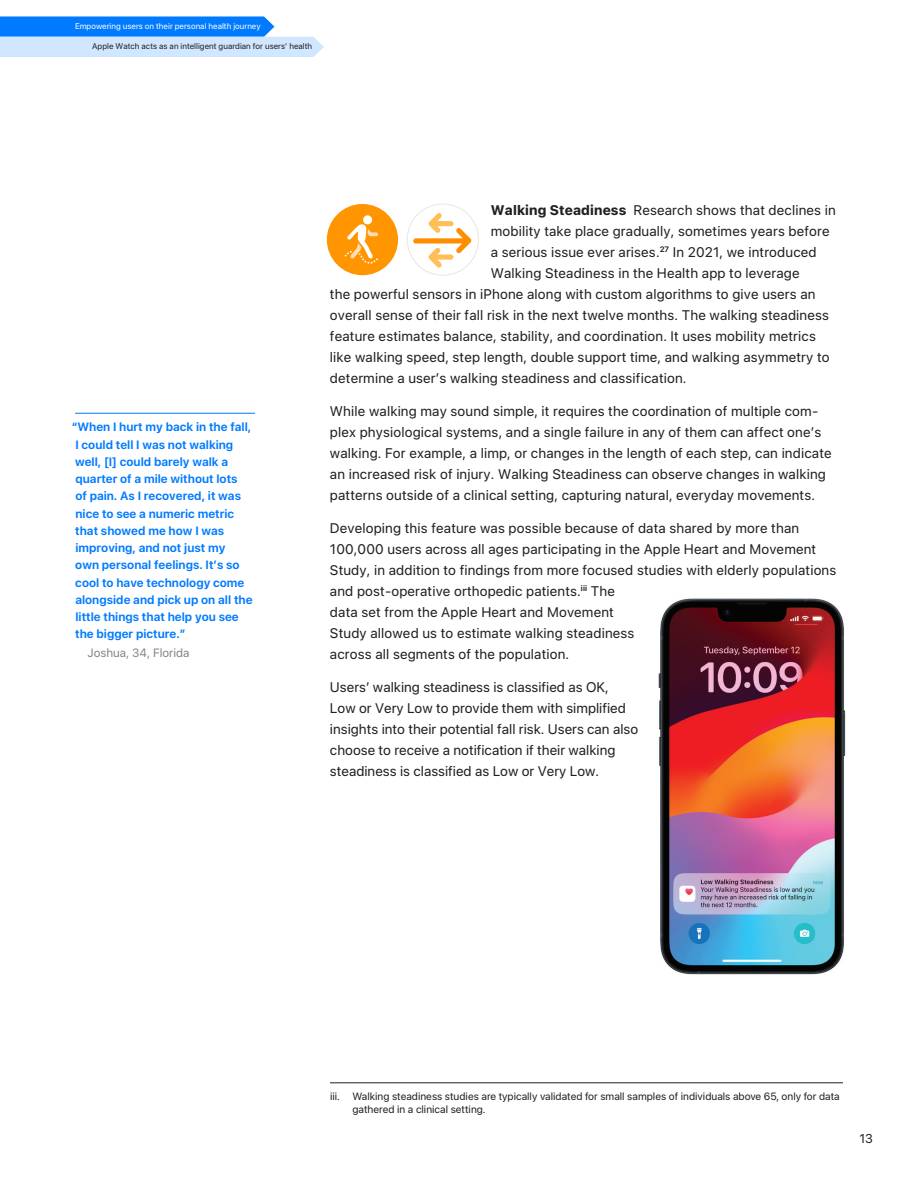
<style>
.page{position:relative;width:918px;height:1188px;background:#fff}
.page>*{position:absolute;margin:0;border:0;box-sizing:border-box;transform-origin:0 0}
.t1{font:13.8px/21px "SF Hello";letter-spacing:.01em;color:#231f20}
.t2{font:12.75px "SF Hello";color:#231f20}
.t3{font:600 12px/17.2px "SF Hello";color:#007aff}
.t4{font:12px "SF Hello";color:#878485}
.t5{font:10.5px/13.5px "SF Hello";color:#231f20}
.t6{font:8.25px "SF Hello";color:#231f20}
.t7{font:8.25px "SF Hello";color:#fff}
.s1{font-weight:700}
</style>
<div class="page">
<hr style="left:330px;top:1083px;width:513px;height:1px;background:#231f20">
<hr style="left:75px;top:413px;width:180px;height:1px;background:#007aff">
<svg style="left:413px;top:228px;width:59px;height:40px"></svg>
<svg style="left:428px;top:213px;width:26px;height:20px"></svg>
<div style="left:407px;top:204px;width:72px;height:72px;border:1px solid #e7e7dd;border-radius:50%"></div>
<svg style="left:0;top:16px;width:324px;height:41px;background:#80bcff"></svg>
<div style="left:327px;top:204px;width:71px;height:71px;background:#ff9500;border-radius:36px"></div>
<svg style="left:345px;top:215px;width:33px;height:47px"></svg>
<img style="left:658px;top:598px;width:188px;height:377px">
<p class="t7" style="left:75px;top:21px;width:187px">Empowering users on their personal health journey</p>
<p class="t6" style="left:92px;top:41px;width:221px">Apple Watch acts as an intelligent guardian for users’ health</p>
<p class="t3" style="left:72px;top:419px;width:182px">“When I hurt my back in the fall,<br>I could tell I was not walking well, [I] could barely walk a quarter of a mile without lots<br>of pain. As I recovered, it was nice to see a numeric metric that showed me how I was improving, and not just my<br>own personal feelings. It’s so cool to have technology come alongside and pick up on all the little things that help you see the bigger picture.”</p>
<p class="t4" style="left:88px;top:646px;width:103px">Joshua, 34, Florida</p>
<p class="t1" style="left:491px;top:199px;width:346px"><span class="s1">Walking Steadiness</span> Research shows that declines in</p>
<p class="t1" style="left:491px;top:220px;width:340px">mobility take place gradually, sometimes years before</p>
<p class="t1" style="left:491px;top:241px;width:327px">a serious issue ever arises.<sup>27</sup> In 2021, we introduced</p>
<p class="t1" style="left:491px;top:262px;width:310px">Walking Steadiness in the Health app to leverage</p>
<p class="t1" style="left:330px;top:283px;width:487px">the powerful sensors in iPhone along with custom algorithms to give users an</p>
<p class="t1" style="left:330px;top:304px;width:501px">overall sense of their fall risk in the next twelve months. The walking steadiness</p>
<p class="t1" style="left:330px;top:325px;width:487px">feature estimates balance, stability, and coordination. It uses mobility metrics</p>
<p class="t1" style="left:330px;top:346px;width:501px">like walking speed, step length, double support time, and walking asymmetry to</p>
<p class="t1" style="left:330px;top:367px;width:358px">determine a user’s walking steadiness and classification.</p>
<p class="t1" style="left:330px;top:400px;width:503px">While walking may sound simple, it requires the coordination of multiple com&shy;plex physiological systems, and a single failure in any of them can affect one’s walking. For example, a limp, or changes in the length of each step, can indicate an increased risk of injury. Walking Steadiness can observe changes in walking patterns outside of a clinical setting, capturing natural, everyday movements.</p>
<p class="t1" style="left:330px;top:517px;width:508px">Developing this feature was possible because of data shared by more than 100,000 users across all ages participating in the Apple Heart and Movement Study, in addition to findings from more focused studies with elderly populations and post-operative orthopedic patients.<sup>iii</sup> The<br>data set from the Apple Heart and Movement<br>Study allowed us to estimate walking steadiness<br>across all segments of the population.</p>
<p class="t1" style="left:330px;top:676px;width:310px">Users’ walking steadiness is classified as OK,<br>Low or Very Low to provide them with simplified insights into their potential fall risk. Users can also choose to receive a notification if their walking steadiness is classified as Low or Very Low.</p>
<p class="t5" style="left:353px;top:1089px;width:489px;text-indent:-23px">iii. Walking steadiness studies are typically validated for small samples of individuals above 65, only for data gathered in a clinical setting.</p>
<p class="t2" style="left:859px;top:1131px;width:15px">13</p>
</div>
